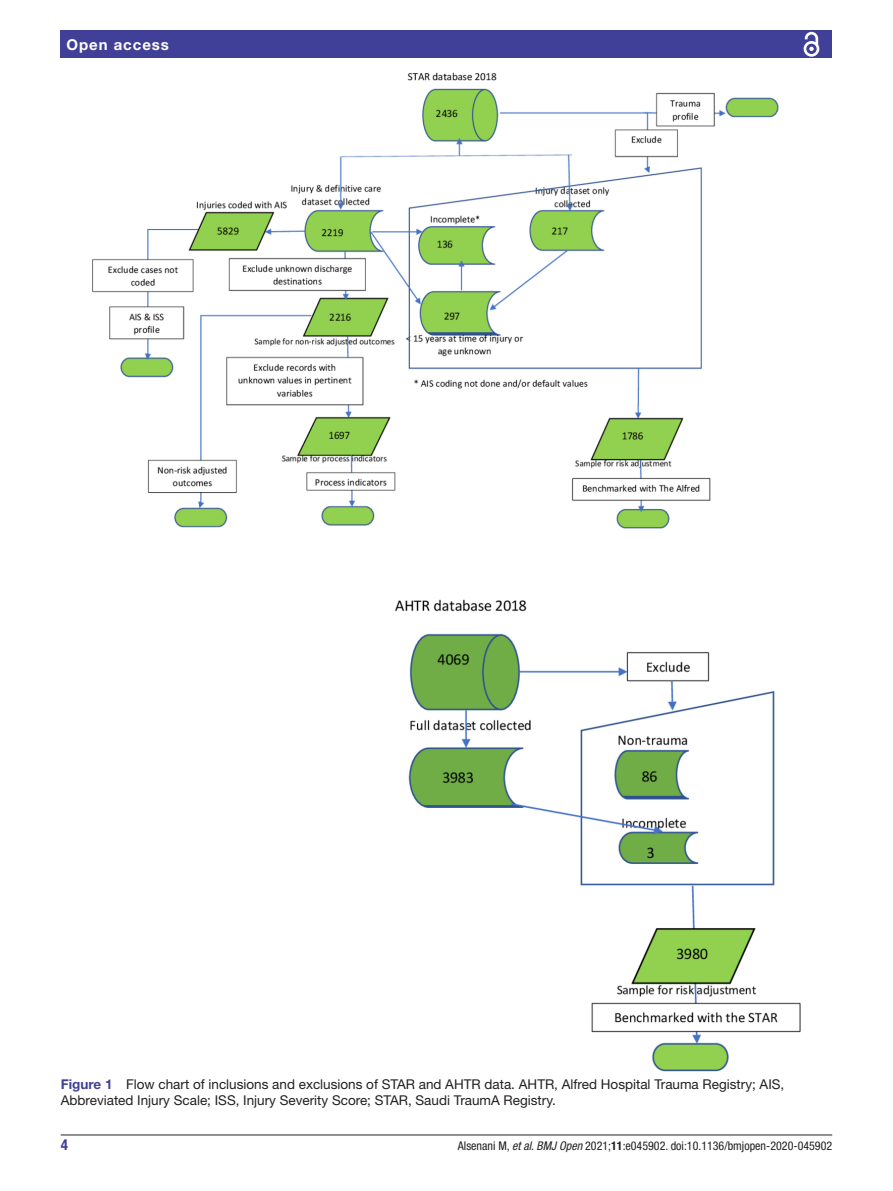
<style>
.page{position:relative;width:893px;height:1191px;background:#fff}
.page>*{position:absolute;margin:0;border:0;box-sizing:border-box;transform-origin:0 0}
.t1{font:700 15px "Helvetica Neue LT Std";letter-spacing:.065em;color:#fff}
.t2{font:700 condensed 15px "Helvetica Neue LT Std";color:#414099}
.t3{font:13.5px/16.2px "Helvetica Neue LT Std";color:#231f20}
.t4{font:condensed 12px "Helvetica Neue LT Std";color:#231f20}
.s1{font-weight:700;color:#414099}
.s2{font-style:italic}
.s3{font-weight:700}
</style>
<div class="page">
<hr style="left:61px;top:1134px;width:771px;height:1px;background:#231f20">
<div style="left:61px;top:31px;width:771px;height:27px;background:#414099"></div>
<svg style="left:803px;top:31px;width:17px;height:26px"></svg>
<img style="left:93px;top:73px;width:707px;height:998px">
<p class="t1" style="left:66px;top:35px;width:104px">Open access</p>
<p class="t3" style="left:61px;top:1075px;width:725px"><span class="s1">Figure 1</span> Flow chart of inclusions and exclusions of STAR and AHTR data. AHTR, Alfred Hospital Trauma Registry; AIS,<br>Abbreviated Injury Scale; ISS, Injury Severity Score; STAR, Saudi TraumA Registry.</p>
<p class="t2" style="left:61px;top:1135px;width:9px">4</p>
<p class="t4" style="left:458px;top:1138px;width:376px">Alsenani M, <span class="s2">et al</span>. <span class="s2">BMJ Open</span> 2021;<span class="s3">11</span>:e045902. doi:10.1136/bmjopen-2020-045902</p>
</div>
